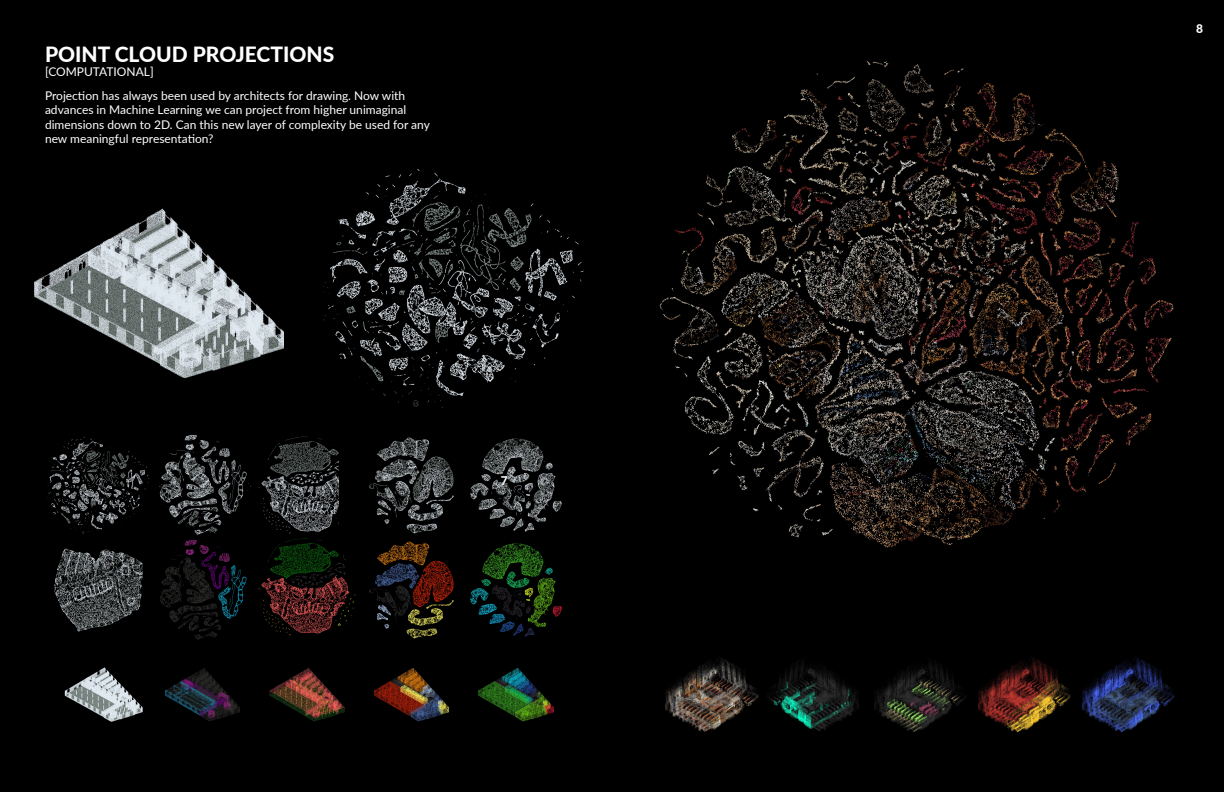
<style>
.page{position:relative;width:1224px;height:792px;background:#000}
.page>*{position:absolute;margin:0;border:0;box-sizing:border-box;transform-origin:0 0}
.t1{font:800 21px "Lato";color:#fff}
.t2{font:12px/14.4px "Lato";color:#fff}
.t3{font:800 12px "Lato";color:#fff}
</style>
<div class="page">
<img style="left:658px;top:643px;width:521px;height:104px">
<img style="left:291px;top:144px;width:309px;height:285px">
<img style="left:33px;top:142px;width:250px;height:276px">
<img style="left:46px;top:433px;width:293px;height:105px">
<img style="left:464px;top:433px;width:104px;height:209px">
<img style="left:46px;top:642px;width:522px;height:105px">
<img style="left:339px;top:413px;width:144px;height:144px">
<img style="left:46px;top:538px;width:418px;height:104px">
<img style="left:633px;top:26px;width:569px;height:572px">
<p class="t1" style="left:45px;top:39px;width:291px">POINT CLOUD PROJECTIONS</p>
<p class="t2" style="left:45px;top:64px;width:110px">[COMPUTATIONAL]</p>
<p class="t2" style="left:45px;top:88px;width:386px">Projection has always been used by architects for drawing. Now with advances in Machine Learning we can project from higher unimaginal dimensions down to 2D. Can this new layer of complexity be used for any new meaningful representation?</p>
<p class="t3" style="left:501px;top:472px;width:8px">7</p>
<p class="t3" style="left:1196px;top:20px;width:8px">8</p>
</div>
